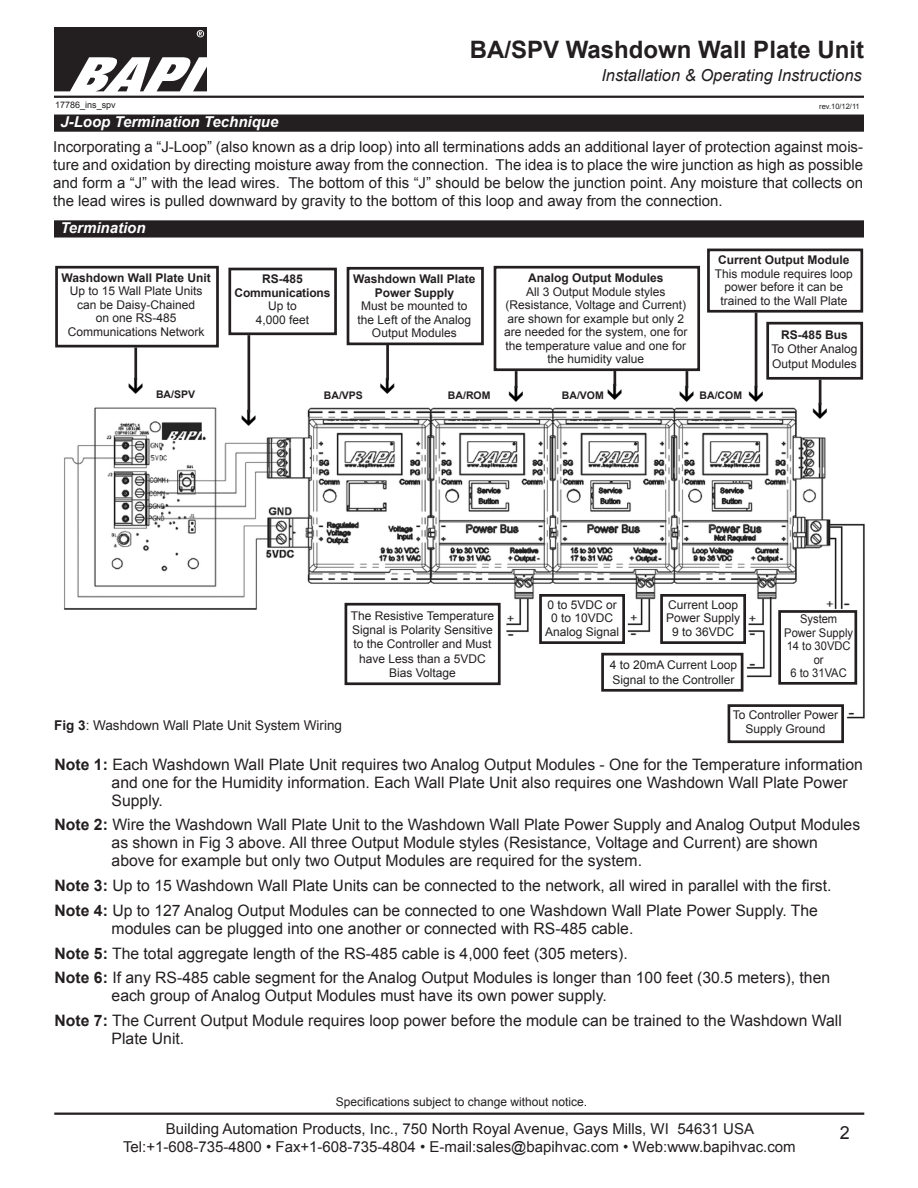
<style>
.page{position:relative;width:918px;height:1188px;background:#fff}
.page>*{position:absolute;margin:0;border:0;box-sizing:border-box;transform-origin:0 0}
.t1{font:700 24px "Arial";color:#231f20}
.t2{font:18px "Arial";color:#231f20}
.t3{font:italic 16.5px "Arial";color:#231f20}
.t4{font:15.75px/18px "Arial";color:#231f20}
.t5{font:15px/18px "Arial";color:#231f20;text-align:center}
.t6{font:italic 700 15px "Arial";color:#fff}
.t7{font:13.5px "Arial";color:#231f20}
.t8{font:12px/13.5px "Arial";color:#231f20;text-align:center}
.t9{font:700 12px/13.5px "Arial";color:#231f20;text-align:center}
.t10{font:12px "Arial";color:#231f20;scale:.93 1}
.t11{font:700 10.5px "Arial";color:#231f20}
.t12{font:9px "Arial";color:#231f20}
.t13{font:7.5px "Arial";color:#231f20}
.s1{font-weight:700}
</style>
<div class="page">
<hr style="left:54px;top:1113px;width:810px;height:2px;background:#231f20">
<img style="left:54px;top:27px;width:152px;height:64px">
<hr style="left:54px;top:96px;width:810px;height:2px;background:#231f20">
<div style="left:494px;top:266px;width:206px;height:105px;border:3px solid #231f20"></div>
<div style="left:228px;top:268px;width:109px;height:67px;border:3px solid #231f20"></div>
<img style="left:64px;top:398px;width:801px;height:328px">
<div style="left:55px;top:115px;width:808px;height:16px;background:#231f20"></div>
<div style="left:54px;top:115px;width:810px;height:17px;border:2px solid #231f20"></div>
<div style="left:55px;top:221px;width:808px;height:16px;background:#231f20"></div>
<div style="left:54px;top:220px;width:810px;height:18px;border:2px solid #231f20"></div>
<hr style="left:134px;top:347px;width:3px;height:33px;background:#231f20">
<hr style="left:247px;top:335px;width:3px;height:77px;background:#231f20">
<hr style="left:386px;top:343px;width:3px;height:37px;background:#231f20">
<hr style="left:819px;top:380px;width:2px;height:25px;background:#231f20">
<hr style="left:755px;top:313px;width:2px;height:75px;background:#231f20">
<div style="left:778px;top:610px;width:79px;height:75px;border:3px solid #231f20"></div>
<div style="left:728px;top:704px;width:116px;height:39px;border:3px solid #231f20"></div>
<div style="left:601px;top:653px;width:142px;height:39px;border:3px solid #231f20"></div>
<div style="left:55px;top:266px;width:164px;height:81px;border:3px solid #231f20"></div>
<div style="left:347px;top:267px;width:137px;height:78px;border:3px solid #231f20"></div>
<div style="left:766px;top:322px;width:97px;height:58px;border:3px solid #231f20"></div>
<div style="left:707px;top:249px;width:156px;height:64px;border:3px solid #231f20"></div>
<div style="left:660px;top:594px;width:86px;height:50px;border:3px solid #231f20"></div>
<div style="left:539px;top:594px;width:86px;height:50px;border:3px solid #231f20"></div>
<div style="left:345px;top:603px;width:156px;height:82px;border:3px solid #231f20"></div>
<hr style="left:515px;top:371px;width:3px;height:17px;background:#231f20">
<hr style="left:613px;top:369px;width:3px;height:17px;background:#231f20">
<svg style="left:242px;top:410px;width:14px;height:16px"></svg>
<svg style="left:813px;top:402px;width:14px;height:17px"></svg>
<svg style="left:749px;top:386px;width:14px;height:16px"></svg>
<svg style="left:509px;top:386px;width:14px;height:16px"></svg>
<svg style="left:608px;top:384px;width:14px;height:16px"></svg>
<svg style="left:680px;top:371px;width:14px;height:31px"></svg>
<h1 class="t1" style="left:470px;top:33px;width:396px">BA/SPV Washdown Wall Plate Unit</h1>
<p class="t12" style="left:55px;top:98px;width:62px">17786_ins_spv</p>
<p class="t6" style="left:60px;top:112px;width:220px">J-Loop Termination Technique</p>
<p class="t3" style="left:601px;top:64px;width:262px">Installation &amp; Operating Instructions</p>
<p class="t13" style="left:819px;top:101px;width:42px">rev.10/12/11</p>
<p class="t5" style="left:53px;top:138px;width:812px;text-align:justify">Incorporating a “J-Loop” (also known as a drip loop) into all terminations adds an additional layer of protection against mois&shy;ture and oxidation by directing moisture away from the connection. The idea is to place the wire junction as high as possible and form a “J” with the lead wires. The bottom of this “J” should be below the junction point. Any moisture that collects on the lead wires is pulled downward by gravity to the bottom of this loop and away from the connection.</p>
<p class="t6" style="left:60px;top:218px;width:87px">Termination</p>
<p class="t9" style="left:62px;top:271px;width:151px">Washdown Wall Plate Unit</p>
<p class="t8" style="left:70px;top:284px;width:134px">Up to 15 Wall Plate Units</p>
<p class="t8" style="left:77px;top:298px;width:120px">can be Daisy-Chained</p>
<p class="t8" style="left:68px;top:311px;width:138px">on one RS-485<br>Communications Network</p>
<p class="t9" style="left:234px;top:273px;width:98px">RS-485<br>Communications</p>
<p class="t8" style="left:268px;top:299px;width:30px">Up to</p>
<p class="t8" style="left:256px;top:313px;width:55px">4,000 feet</p>
<p class="t9" style="left:353px;top:273px;width:124px">Washdown Wall Plate<br>Power Supply</p>
<p class="t8" style="left:358px;top:299px;width:115px">Must be mounted to the Left of the Analog<br>Output Modules</p>
<p class="t9" style="left:528px;top:272px;width:137px">Analog Output Modules</p>
<p class="t8" style="left:504px;top:285px;width:185px">All 3 Output Module styles (Resistance, Voltage and Current) are shown for example but only 2 are needed for the system, one for the temperature value and one for the humidity value</p>
<p class="t8" style="left:715px;top:254px;width:140px"><span class="s1">Current Output Module<br></span>This module requires loop power before it can be trained to the Wall Plate</p>
<p class="t9" style="left:781px;top:328px;width:68px">RS-485 Bus</p>
<p class="t8" style="left:772px;top:342px;width:87px">To Other Analog</p>
<p class="t8" style="left:772px;top:357px;width:86px">Output Modules</p>
<p class="t11" style="left:156px;top:387px;width:41px">BA/SPV</p>
<p class="t11" style="left:324px;top:388px;width:41px">BA/VPS</p>
<p class="t11" style="left:448px;top:388px;width:44px">BA/ROM</p>
<p class="t11" style="left:562px;top:388px;width:43px">BA/VOM</p>
<p class="t11" style="left:700px;top:388px;width:44px">BA/COM</p>
<p class="t8" style="left:351px;top:609px;width:145px">The Resistive Temperature</p>
<p class="t8" style="left:352px;top:623px;width:142px">Signal is Polarity Sensitive</p>
<p class="t8" style="left:354px;top:638px;width:140px">to the Controller and Must</p>
<p class="t8" style="left:359px;top:652px;width:128px">have Less than a 5VDC</p>
<p class="t8" style="left:389px;top:666px;width:68px">Bias Voltage</p>
<p class="t7" style="left:54px;top:717px;width:289px"><span class="s1">Fig 3</span>: Washdown Wall Plate Unit System Wiring</p>
<p class="t8" style="left:547px;top:598px;width:71px">0 to 5VDC or<br>0 to 10VDC</p>
<p class="t8" style="left:545px;top:625px;width:76px">Analog Signal</p>
<p class="t8" style="left:668px;top:598px;width:72px">Current Loop</p>
<p class="t8" style="left:666px;top:611px;width:76px">Power Supply</p>
<p class="t8" style="left:672px;top:625px;width:64px">9 to 36VDC</p>
<p class="t10" style="left:800px;top:611px;width:42px">System</p>
<p class="t10" style="left:784px;top:625px;width:76px">Power Supply</p>
<p class="t10" style="left:787px;top:638px;width:70px">14 to 30VDC</p>
<p class="t10" style="left:814px;top:652px;width:12px">or</p>
<p class="t10" style="left:791px;top:665px;width:62px">6 to 31VAC</p>
<p class="t8" style="left:733px;top:708px;width:107px">To Controller Power</p>
<p class="t8" style="left:746px;top:722px;width:82px">Supply Ground</p>
<p class="t8" style="left:610px;top:658px;width:129px;line-height:14.4px;text-align:left">4 to 20mA Current Loop<br>Signal to the Controller</p>
<p class="t4" style="left:112px;top:755px;width:753px;text-indent:-57px"><span class="s1">Note 1:</span> Each Washdown Wall Plate Unit requires two Analog Output Modules - One for the Temperature information and one for the Humidity information. Each Wall Plate Unit also requires one Washdown Wall Plate Power<br>Supply.</p>
<p class="t4" style="left:112px;top:816px;width:750px;text-indent:-57px"><span class="s1">Note 2:</span> Wire the Washdown Wall Plate Unit to the Washdown Wall Plate Power Supply and Analog Output Modules as shown in Fig 3 above. All three Output Module styles (Resistance, Voltage and Current) are shown above for example but only two Output Modules are required for the system.</p>
<p class="t4" style="left:55px;top:877px;width:779px"><span class="s1">Note 3:</span> Up to 15 Washdown Wall Plate Units can be connected to the network, all wired in parallel with the first.</p>
<p class="t4" style="left:112px;top:902px;width:708px;text-indent:-57px"><span class="s1">Note 4:</span> Up to 127 Analog Output Modules can be connected to one Washdown Wall Plate Power Supply. The modules can be plugged into one another or connected with RS-485 cable.</p>
<p class="t4" style="left:55px;top:944px;width:575px"><span class="s1">Note 5:</span> The total aggregate length of the RS-485 cable is 4,000 feet (305 meters).</p>
<p class="t4" style="left:112px;top:969px;width:720px;text-indent:-57px"><span class="s1">Note 6:</span> If any RS-485 cable segment for the Analog Output Modules is longer than 100 feet (30.5 meters), then each group of Analog Output Modules must have its own power supply.</p>
<p class="t4" style="left:112px;top:1012px;width:732px;text-indent:-57px"><span class="s1">Note 7:</span> The Current Output Module requires loop power before the module can be trained to the Washdown Wall<br>Plate Unit.</p>
<p class="t8" style="left:336px;top:1095px;width:253px">Specifications subject to change without notice.</p>
<p class="t5" style="left:123px;top:1120px;width:674px">Building Automation Products, Inc., 750 North Royal Avenue, Gays Mills, WI 54631 USA<br>Tel:+1-608-735-4800 • Fax+1-608-735-4804 • E-mail:sales@bapihvac.com • Web:www.bapihvac.com</p>
<p class="t2" style="left:840px;top:1121px;width:12px">2</p>
</div>
